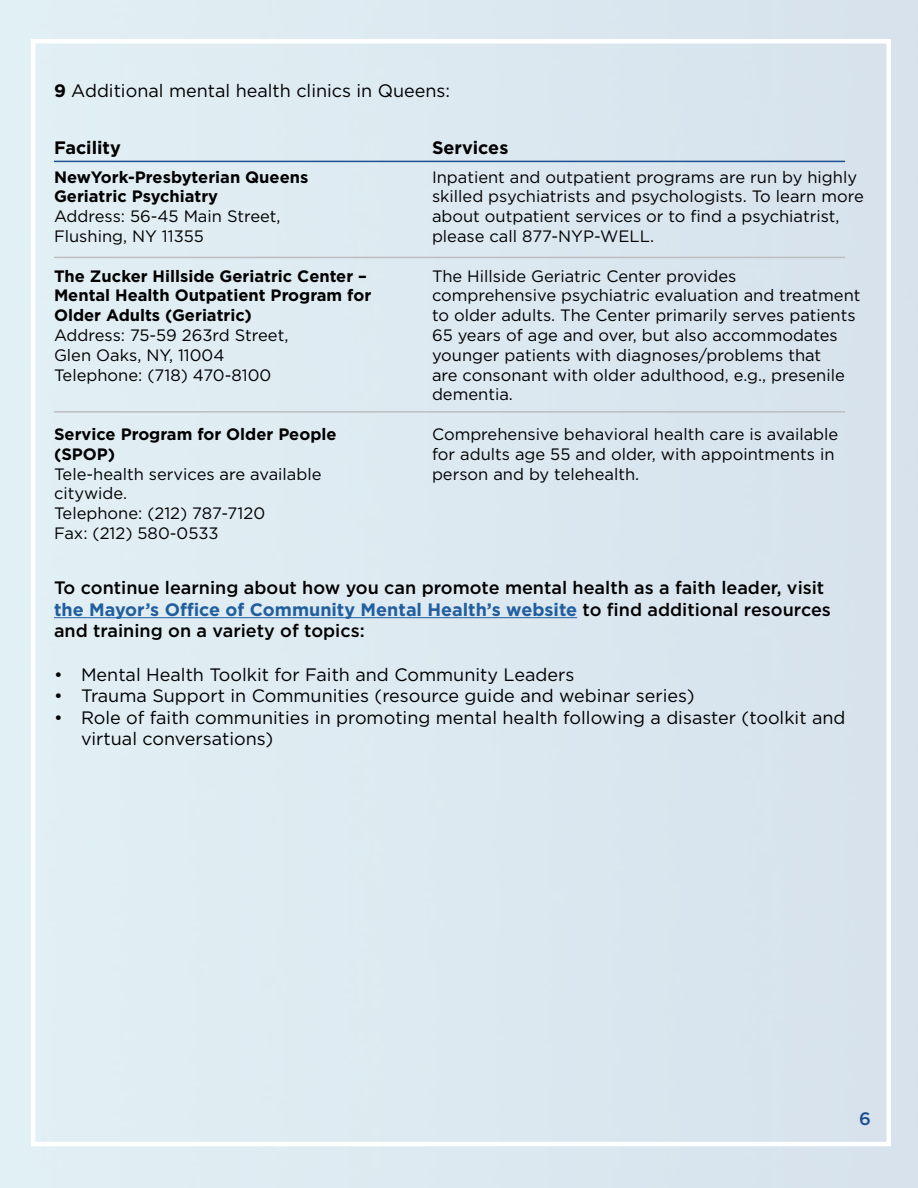
<style>
.page{position:relative;width:918px;height:1188px;background:#fff}
.page>*{position:absolute;margin:0;border:0;box-sizing:border-box;transform-origin:0 0}
.t1{font:18px/21.6px "Gotham";color:#000}
.t2{font:500 18px/21.6px "Gotham";color:#000}
.t3{font:700 18px "Gotham";color:#000}
.t4{font:500 18px "Gotham";color:#1d4f91}
.t5{font:16.5px/19.8px "Gotham";color:#000}
.t6{font:700 16.5px/19.8px "Gotham";color:#000}
.s1{font-weight:700}
.s2{font-weight:700;color:#215e9e}
</style>
<div class="page">
<div style="left:31px;top:39px;width:860px;height:1107px;border:4px solid #fff"></div>
<hr style="left:54px;top:161px;width:791px;height:1px;background:#1d4f91">
<hr style="left:54px;top:257px;width:791px;height:1px;background:#bcbec0">
<hr style="left:54px;top:411px;width:791px;height:2px;background:#bcbec0">
<hr style="left:54px;top:617px;width:523px;height:1px;background:#215e9e">
<p class="t1" style="left:54px;top:80px;width:398px"><span class="s1">9</span> Additional mental health clinics in Queens:</p>
<p class="t3" style="left:54px;top:136px;width:68px">Facility</p>
<p class="t6" style="left:54px;top:167px;width:256px">NewYork-Presbyterian Queens<br>Geriatric Psychiatry</p>
<p class="t5" style="left:54px;top:206px;width:228px">Address: 56-45 Main Street,<br>Flushing, NY 11355</p>
<p class="t6" style="left:54px;top:266px;width:319px">The Zucker Hillside Geriatric Center –<br>Mental Health Outpatient Program for<br>Older Adults (Geriatric)</p>
<p class="t5" style="left:54px;top:325px;width:236px">Address: 75-59 263rd Street,<br>Glen Oaks, NY, 11004<br>Telephone: (718) 470-8100</p>
<p class="t6" style="left:54px;top:424px;width:284px">Service Program for Older People (SPOP)</p>
<p class="t5" style="left:54px;top:464px;width:269px">Tele-health services are available citywide.<br>Telephone: (212) 787-7120<br>Fax: (212) 580-0533</p>
<p class="t3" style="left:432px;top:136px;width:78px">Services</p>
<p class="t5" style="left:432px;top:167px;width:433px">Inpatient and outpatient programs are run by highly skilled psychiatrists and psychologists. To learn more about outpatient services or to find a psychiatrist, please call 877-NYP-WELL.</p>
<p class="t5" style="left:432px;top:266px;width:430px">The Hillside Geriatric Center provides comprehensive psychiatric evaluation and treatment to older adults. The Center primarily serves patients 65 years of age and over, but also accommodates younger patients with diagnoses/problems that<br>are consonant with older adulthood, e.g., presenile dementia.</p>
<p class="t5" style="left:432px;top:424px;width:408px">Comprehensive behavioral health care is available for adults age 55 and older, with appointments in person and by telehealth.</p>
<p class="t2" style="left:54px;top:577px;width:778px">To continue learning about how you can promote mental health as a faith leader, visit <span class="s2">the Mayor’s Office of Community Mental Health’s website</span> to find additional resources and training on a variety of topics:</p>
<p class="t1" style="left:54px;top:663px;width:522px">• Mental Health Toolkit for Faith and Community Leaders</p>
<p class="t1" style="left:54px;top:685px;width:642px">• Trauma Support in Communities (resource guide and webinar series)</p>
<p class="t1" style="left:81px;top:706px;width:766px;text-indent:-27px">• Role of faith communities in promoting mental health following a disaster (toolkit and virtual conversations)</p>
<p class="t4" style="left:859px;top:1107px;width:13px">6</p>
</div>
